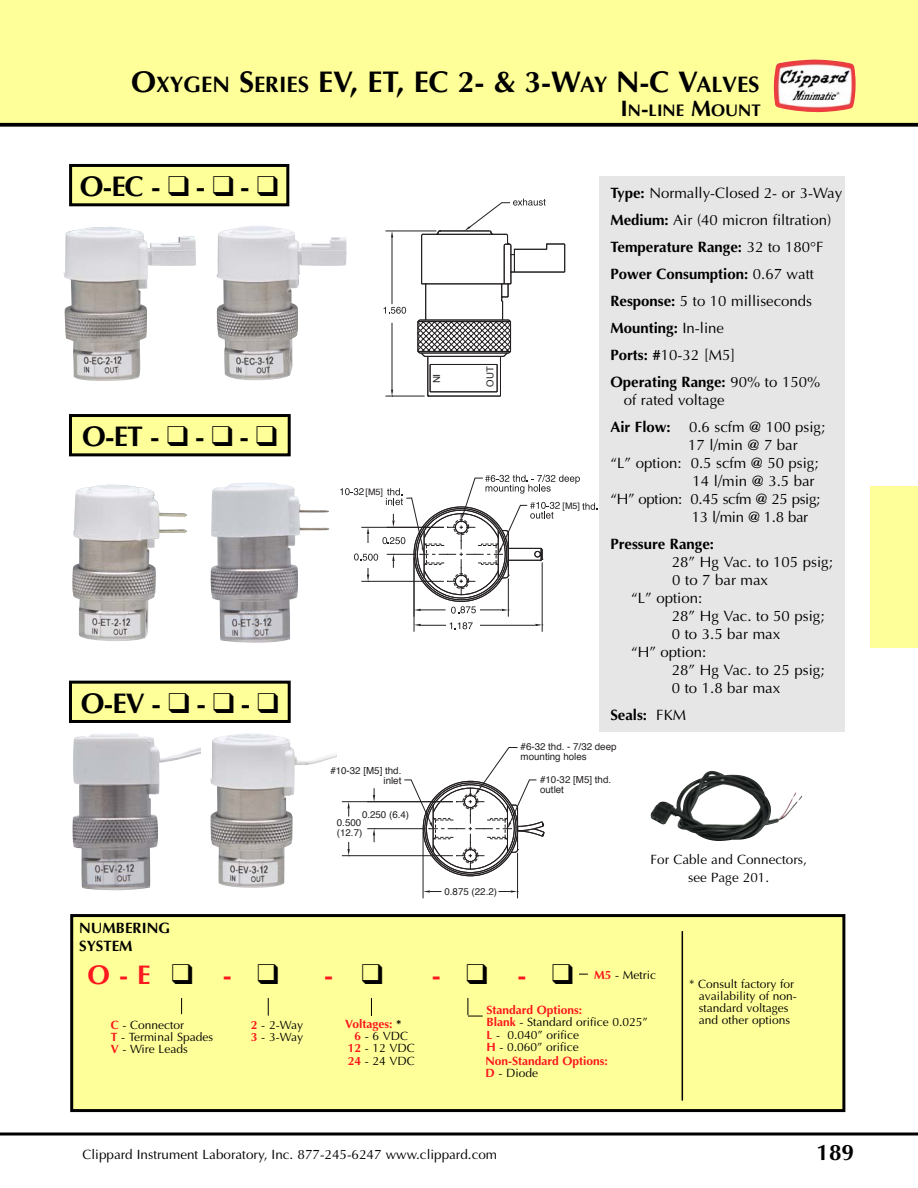
<style>
.page{position:relative;width:918px;height:1188px;background:#fff}
.page>*{position:absolute;margin:0;border:0;box-sizing:border-box;transform-origin:0 0}
.t1{font:700 30px "Optima";color:#000}
.t2{font:700 28.5px "Optima";color:#000}
.t3{font:700 27px "Optima";color:#fd171e}
.t4{font:700 22.5px "Optima";color:#000}
.t5{font:700 16.8px "Optima";color:#000}
.t6{font:15px/27px "Optima";color:#000}
.t7{font:700 15px/18.1px "Optima";color:#000}
.t8{font:15px "Optima";letter-spacing:-.02em;color:#000}
.t9{font:13.5px/18px "Optima";color:#000;text-align:center}
.t10{font:12px/12.1px "Optima";color:#000}
.t11{font:700 12px/12.1px "Optima";color:#fd171e}
.t12{font:9.75px/9.8px "Helvetica";color:#231f20}
.t13{font:9.6px "Helvetica";color:#231f20}
.t14{font:9px "Helvetica";color:#231f20}
.s1{font-size:22.5px}
.s2{font-weight:700}
.s3{font-weight:400}
.s4{color:#000}
.s5{font-weight:700;color:#fd171e}
.s6{font-weight:400;color:#000}
</style>
<div class="page">
<div style="left:0;top:0;width:918px;height:124px;background:#ff9"></div>
<svg style="left:0;top:1132px;width:918px;height:4px;background:#3f3f3f"></svg>
<svg style="left:0;top:123px;width:918px;height:4px;background:#171717"></svg>
<div style="left:871px;top:486px;width:47px;height:162px;background:#ff9"></div>
<img style="left:774px;top:59px;width:82px;height:53px">
<div style="left:599px;top:177px;width:246px;height:555px;background:#e6e6e6"></div>
<svg style="left:384px;top:199px;width:181px;height:198px"></svg>
<hr style="left:508px;top:578px;width:1px;height:39px;background:#231f20">
<hr style="left:414px;top:558px;width:1px;height:74px;background:#231f20">
<hr style="left:542px;top:562px;width:1px;height:70px;background:#231f20">
<svg style="left:535px;top:624px;width:8px;height:2px"></svg>
<hr style="left:480px;top:625px;width:55px;height:1px;background:#231f20">
<svg style="left:414px;top:622px;width:59px;height:7px"></svg>
<svg style="left:340px;top:475px;width:257px;height:139px"></svg>
<hr style="left:342px;top:801px;width:111px;height:1px;background:#231f20">
<hr style="left:342px;top:855px;width:111px;height:1px;background:#231f20">
<svg style="left:347px;top:802px;width:3px;height:15px"></svg>
<svg style="left:347px;top:842px;width:3px;height:14px"></svg>
<hr style="left:423px;top:832px;width:1px;height:66px;background:#231f20">
<hr style="left:517px;top:853px;width:1px;height:45px;background:#231f20">
<svg style="left:423px;top:890px;width:19px;height:3px"></svg>
<svg style="left:499px;top:890px;width:20px;height:3px"></svg>
<svg style="left:367px;top:747px;width:178px;height:128px"></svg>
<img style="left:72px;top:733px;width:129px;height:158px">
<div style="left:70px;top:416px;width:219px;height:39px;background:#ff9"></div>
<div style="left:69px;top:414px;width:222px;height:42px;border:3px solid #000"></div>
<div style="left:70px;top:682px;width:219px;height:39px;background:#ff9"></div>
<div style="left:69px;top:681px;width:222px;height:42px;border:3px solid #000"></div>
<div style="left:71px;top:165px;width:217px;height:40px;background:#ff9"></div>
<div style="left:69px;top:164px;width:220px;height:42px;border:3px solid #000"></div>
<img style="left:72px;top:484px;width:115px;height:157px">
<img style="left:64px;top:227px;width:132px;height:154px">
<div style="left:72px;top:916px;width:772px;height:195px;background:#ff9"></div>
<div style="left:70px;top:914px;width:775px;height:198px;border:3px solid #000"></div>
<hr style="left:468px;top:982px;width:1px;height:33px;background:#000">
<hr style="left:181px;top:967px;width:1px;height:47px;background:#000">
<hr style="left:371px;top:962px;width:1px;height:54px;background:#000">
<svg style="left:468px;top:1016px;width:15px;height:1px"></svg>
<hr style="left:682px;top:931px;width:1px;height:170px;background:#000">
<img style="left:651px;top:771px;width:151px;height:70px">
<img style="left:210px;top:733px;width:126px;height:155px">
<img style="left:210px;top:483px;width:120px;height:160px">
<img style="left:216px;top:225px;width:131px;height:156px">
<hr style="left:268px;top:961px;width:1px;height:55px;background:#000">
<div style="left:85px;top:955px;width:493px;height:43px;background:#ff9"></div>
<h1 class="t1" style="left:131px;top:69px;width:630px">O<span class="s1">XYGEN</span> S<span class="s1">ERIES</span> EV, ET, EC 2- &amp; 3-W<span class="s1">AY</span> N-C V<span class="s1">ALVES</span></h1>
<h2 class="t2" style="left:80px;top:174px;width:200px">O-EC - ❑ - ❑ - ❑</h2>
<h2 class="t2" style="left:82px;top:425px;width:197px">O-ET - ❑ - ❑ - ❑</h2>
<h2 class="t2" style="left:81px;top:691px;width:200px">O-EV - ❑ - ❑ - ❑</h2>
<p class="t7" style="left:79px;top:920px;width:92px">NUMBERING<br>SYSTEM</p>
<p class="t5" style="left:621px;top:103px;width:142px"><span class="s1">I</span>N<span class="s1">-</span>LINE <span class="s1">M</span>OUNT</p>
<p class="t14" style="left:366px;top:488px;width:19px">[M5]</p>
<p class="t12" style="left:330px;top:766px;width:72px;text-align:right">#10-32 [M5] thd. inlet</p>
<p class="t12" style="left:362px;top:811px;width:49px">0.250 (6.4)</p>
<p class="t12" style="left:337px;top:819px;width:27px">0.500 (12.7)</p>
<p class="t13" style="left:440px;top:374px;width:11px;rotate:90deg">IN</p>
<p class="t13" style="left:486px;top:387px;width:22px;rotate:-90deg">OUT</p>
<p class="t14" style="left:563px;top:502px;width:19px">[M5]</p>
<p class="t6" style="left:610px;top:181px;width:233px"><span class="s2">Type:</span> Normally-Closed 2- or 3-Way<br><span class="s2">Medium:</span> Air (40 micron filtration)<br><span class="s2">Temperature Range:</span> 32 to 180°F<br><span class="s2">Power Consumption:</span> 0.67 watt<br><span class="s2">Response:</span> 5 to 10 milliseconds<br><span class="s2">Mounting:</span> In-line<br><span class="s2">Ports: #</span>10-32 [M5]<br><span class="s2">Operating Range:</span> 90% to 150%</p>
<p class="t6" style="left:610px;top:388px;width:216px;text-indent:14px">of rated voltage<br><span class="s2">Air Flow:</span> 0.6 scfm @ 100 psig;</p>
<p class="t6" style="left:688px;top:433px;width:111px">17 l/min @ 7 bar</p>
<p class="t6" style="left:610px;top:451px;width:210px">“L” option: 0.5 scfm @ 50 psig;</p>
<p class="t6" style="left:693px;top:469px;width:124px">14 l/min @ 3.5 bar</p>
<p class="t8" style="left:610px;top:493px;width:212px">“H” option: 0.45 scfm @ 25 psig;</p>
<p class="t6" style="left:692px;top:505px;width:118px">13 l/min @ 1.8 bar</p>
<p class="t7" style="left:610px;top:536px;width:105px">Pressure Range:</p>
<p class="t6" style="left:672px;top:550px;width:163px">28” Hg Vac. to 105 psig;</p>
<p class="t6" style="left:672px;top:568px;width:97px">0 to 7 bar max</p>
<p class="t6" style="left:631px;top:586px;width:73px">“L” option:</p>
<p class="t6" style="left:672px;top:604px;width:154px">28” Hg Vac. to 50 psig;</p>
<p class="t6" style="left:672px;top:622px;width:110px">0 to 3.5 bar max</p>
<p class="t6" style="left:631px;top:640px;width:77px">“H” option:</p>
<p class="t6" style="left:672px;top:658px;width:154px">28” Hg Vac. to 25 psig;</p>
<p class="t6" style="left:672px;top:676px;width:110px">0 to 1.8 bar max</p>
<p class="t7" style="left:610px;top:707px;width:77px">Seals: <span class="s3">FKM</span></p>
<p class="t12" style="left:521px;top:743px;width:97px">#6-32 thd. - 7/32 deep mounting holes</p>
<p class="t12" style="left:540px;top:776px;width:72px">#10-32 [M5] thd. outlet</p>
<p class="t12" style="left:445px;top:887px;width:54px">0.875 (22.2)</p>
<p class="t9" style="left:651px;top:852px;width:158px">For Cable and Connectors, see Page 201.</p>
<h3 class="t3" style="left:88px;top:963px;width:193px">O-E<span class="s4">❑</span> - <span class="s4">❑</span></h3>
<h3 class="t3" style="left:324px;top:963px;width:61px">- <span class="s4">❑</span></h3>
<h3 class="t3" style="left:432px;top:963px;width:143px">-<span class="s4">❑</span> -<span class="s4">❑</span></h3>
<p class="t10" style="left:594px;top:970px;width:63px"><span class="s5">M5</span> - Metric</p>
<p class="t10" style="left:486px;top:1005px;width:163px"><span class="s5">Standard Options:<br>Blank</span> - Standard orifice 0.025”<br><span class="s5">L</span> - 0.040” orifice<br><span class="s5">H</span> - 0.060” orifice</p>
<p class="t10" style="left:111px;top:1020px;width:104px"><span class="s5">C</span> - Connector<br><span class="s5">T</span> - Terminal Spades<br><span class="s5">V</span> - Wire Leads</p>
<p class="t11" style="left:345px;top:1019px;width:58px">Voltages: <span class="s4">*</span></p>
<p class="t10" style="left:251px;top:1020px;width:54px"><span class="s5">2</span> - 2-Way<br><span class="s5">3</span> - 3-Way</p>
<p class="t10" style="left:354px;top:1031px;width:55px"><span class="s5">6</span> - 6 VDC</p>
<p class="t10" style="left:348px;top:1044px;width:69px"><span class="s5">12</span> - 12 VDC</p>
<p class="t10" style="left:348px;top:1056px;width:69px"><span class="s5">24</span> - 24 VDC</p>
<p class="t11" style="left:485px;top:1056px;width:124px">Non-Standard Options:<br>D <span class="s6">- Diode</span></p>
<p class="t10" style="left:699px;top:979px;width:100px;text-indent:-10px">* Consult factory for availability of non&shy;standard voltages and other options</p>
<p class="t9" style="left:82px;top:1147px;width:416px">Clippard Instrument Laboratory, Inc. 877-245-6247 www.clippard.com</p>
<h3 class="t4" style="left:817px;top:1143px;width:39px">189</h3>
</div>
